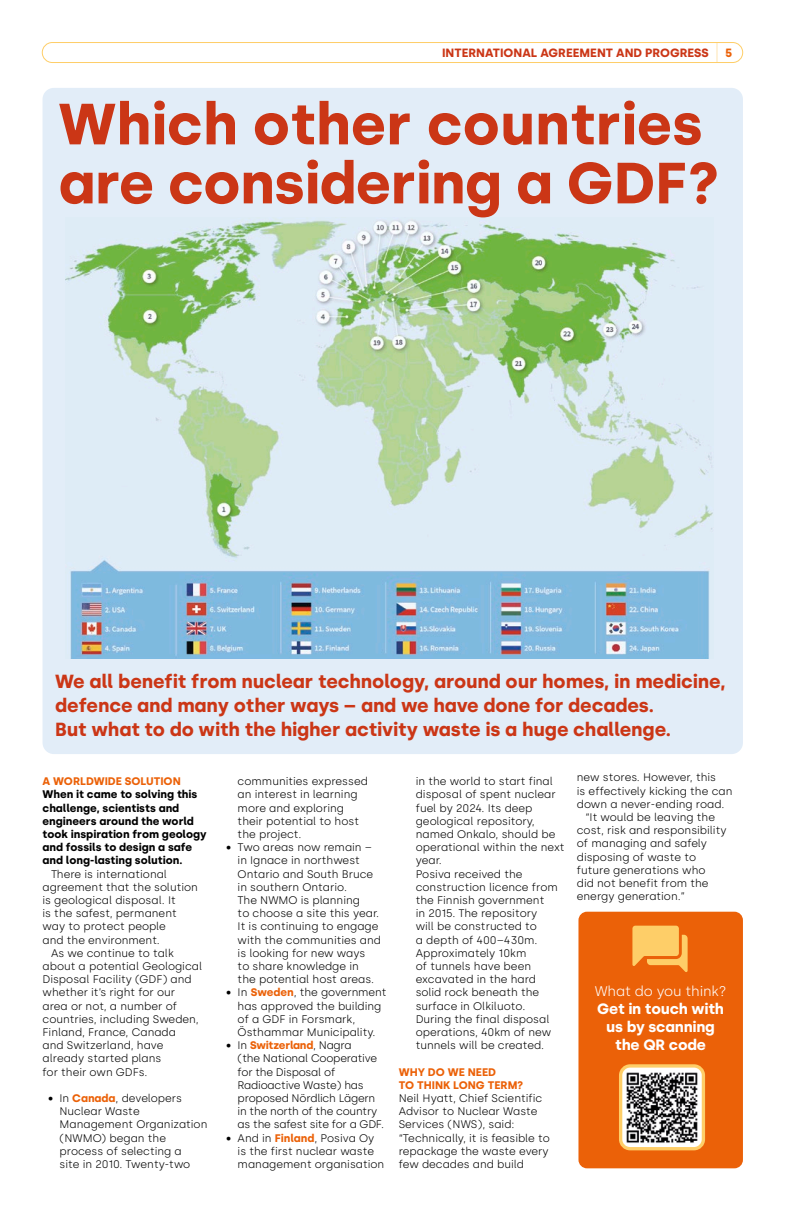
<style>
.page{position:relative;width:794px;height:1219px;background:#fff}
.page>*{position:absolute;margin:0;border:0;box-sizing:border-box;transform-origin:0 0}
.Header_News{font:700 58px/59px "Silka";color:#cb3616}
.Subdeck{font:700 19px/24px "Silka";letter-spacing:-.005em;color:#cb3616}
.Subdeck-2{font:700 15px/18px "Silka";letter-spacing:-.01em;color:#fff;text-align:center}
.Subdeck-3{font:300 14px "Silka";letter-spacing:-.01em;color:#fff}
.t1{font:700 12px "Silka";color:#cb3616}
.t2{font:700 12px "Silka";color:#eb6108}
.t3{font:300 11px/13.2px "Silka";color:#000}
.t4{font:300 11px/13.2px "Silka";letter-spacing:-.02em;color:#000}
.t5{font:700 11px/13.2px "Silka";color:#000}
.t6{font:700 11px/13.2px "Silka";color:#eb6108}
.s1{font-weight:700;color:#eb6108}
</style>
<div class="page">
<svg style="left:717px;top:44px;width:1px;height:17px"></svg>
<div style="left:42px;top:42px;width:701px;height:21px;border:1px solid #fece68;border-radius:10px"></div>
<div style="left:43px;top:88px;width:700px;height:666px;background:#e2edf8;border-radius:11px"></div>
<div style="left:578px;top:912px;width:165px;height:256px;background:#eb6108;border-radius:9px"></div>
<img style="left:66px;top:219px;width:647px;height:439px">
<svg style="left:632px;top:926px;width:55px;height:46px"></svg>
<div style="left:620px;top:1066px;width:83px;height:83px;background:#fff;border-radius:9px"></div>
<img style="left:624px;top:1069px;width:76px;height:76px">
<div style="left:619px;top:1064px;width:86px;height:86px;border:3px solid #fece68;border-radius:9px"></div>
<p class="t1" style="left:442px;top:45px;width:268px">INTERNATIONAL AGREEMENT AND PROGRESS</p>
<p class="t2" style="left:725px;top:45px;width:9px">5</p>
<p class="Header_News" style="left:58px;top:94px;width:662px">Which other countries are considering a GDF?</p>
<p class="Subdeck" style="left:55px;top:669px;width:671px">We all benefit from nuclear technology, around our homes, in medicine, defence and many other ways – and we have done for decades.<br>But what to do with the higher activity waste is a huge challenge.</p>
<p class="t6" style="left:43px;top:775px;width:140px">A WORLDWIDE SOLUTION</p>
<p class="t5" style="left:43px;top:788px;width:166px">When it came to solving this challenge, scientists and engineers around the world took inspiration from geology and fossils to design a safe and long-lasting solution.</p>
<p class="t3" style="left:43px;top:867px;width:157px;text-indent:9px">There is international agreement that the solution is geological disposal. It</p>
<p class="t3" style="left:43px;top:907px;width:136px">is the safest, permanent</p>
<p class="t3" style="left:43px;top:920px;width:125px">way to protect people</p>
<p class="t3" style="left:43px;top:933px;width:119px">and the environment.</p>
<p class="t3" style="left:43px;top:946px;width:161px;text-indent:9px">As we continue to talk about a potential Geological<br>Disposal Facility (GDF) and whether it’s right for our area or not, a number of countries, including Sweden,<br>Finland, France, Canada<br>and Switzerland, have already started plans</p>
<p class="t3" style="left:43px;top:1065px;width:106px">for their own GDFs.</p>
<p class="t3" style="left:60px;top:1091px;width:149px;text-indent:-11px">• In <span class="s1">Canada</span>, developers<br>Nuclear Waste<br>Management Organization (NWMO) began the process of selecting a<br>site in 2010. Twenty-two</p>
<p class="t3" style="left:238px;top:775px;width:132px">communities expressed an interest in learning more and exploring their potential to host the project.</p>
<p class="t3" style="left:238px;top:841px;width:145px;text-indent:-11px">• Two areas now remain – in Ignace in northwest<br>Ontario and South Bruce in southern Ontario.<br>The NWMO is planning<br>to choose a site this year.<br>It is continuing to engage with the communities and is looking for new ways<br>to share knowledge in<br>the potential host areas.</p>
<p class="t3" style="left:238px;top:986px;width:150px;text-indent:-11px">• In <span class="s1">Sweden</span>, the government has approved the building of a GDF in Forsmark,<br>Östhammar Municipality.</p>
<p class="t4" style="left:238px;top:1039px;width:148px;text-indent:-11px">• In <span class="s1">Switzerland</span>, Nagra<br>(the National Cooperative for the Disposal of<br>Radioactive Waste) has proposed Nördlich Lägern in the north of the country as the safest site for a GDF.</p>
<p class="t3" style="left:238px;top:1131px;width:148px;text-indent:-11px">• And in <span class="s1">Finland</span>, Posiva Oy is the first nuclear waste management organisation</p>
<p class="t3" style="left:416px;top:775px;width:150px">in the world to start final disposal of spent nuclear fuel by 2024. Its deep geological repository, named Onkalo, should be operational within the next year.<br>Posiva received the construction licence from the Finnish government<br>in 2015. The repository<br>will be constructed to<br>a depth of 400–430m.<br>Approximately 10km<br>of tunnels have been excavated in the hard<br>solid rock beneath the surface in Olkiluoto.<br>During the final disposal operations, 40km of new tunnels will be created.</p>
<p class="t6" style="left:399px;top:1065px;width:126px">WHY DO WE NEED<br>TO THINK LONG TERM?</p>
<p class="t3" style="left:399px;top:1091px;width:153px">Neil Hyatt, Chief Scientific<br>Advisor to Nuclear Waste<br>Services (NWS), said: “Technically, it is feasible to repackage the waste every few decades and build</p>
<p class="t3" style="left:577px;top:771px;width:141px">new stores. However, this</p>
<p class="t3" style="left:577px;top:784px;width:157px">is effectively kicking the can down a never-ending road.</p>
<p class="t3" style="left:577px;top:810px;width:151px;text-indent:9px">“It would be leaving the cost, risk and responsibility of managing and safely disposing of waste to future generations who<br>did not benefit from the energy generation.”</p>
<p class="Subdeck-3" style="left:595px;top:983px;width:133px">What do you think?</p>
<p class="Subdeck-2" style="left:597px;top:999px;width:128px">Get in touch with us by scanning the QR code</p>
</div>
